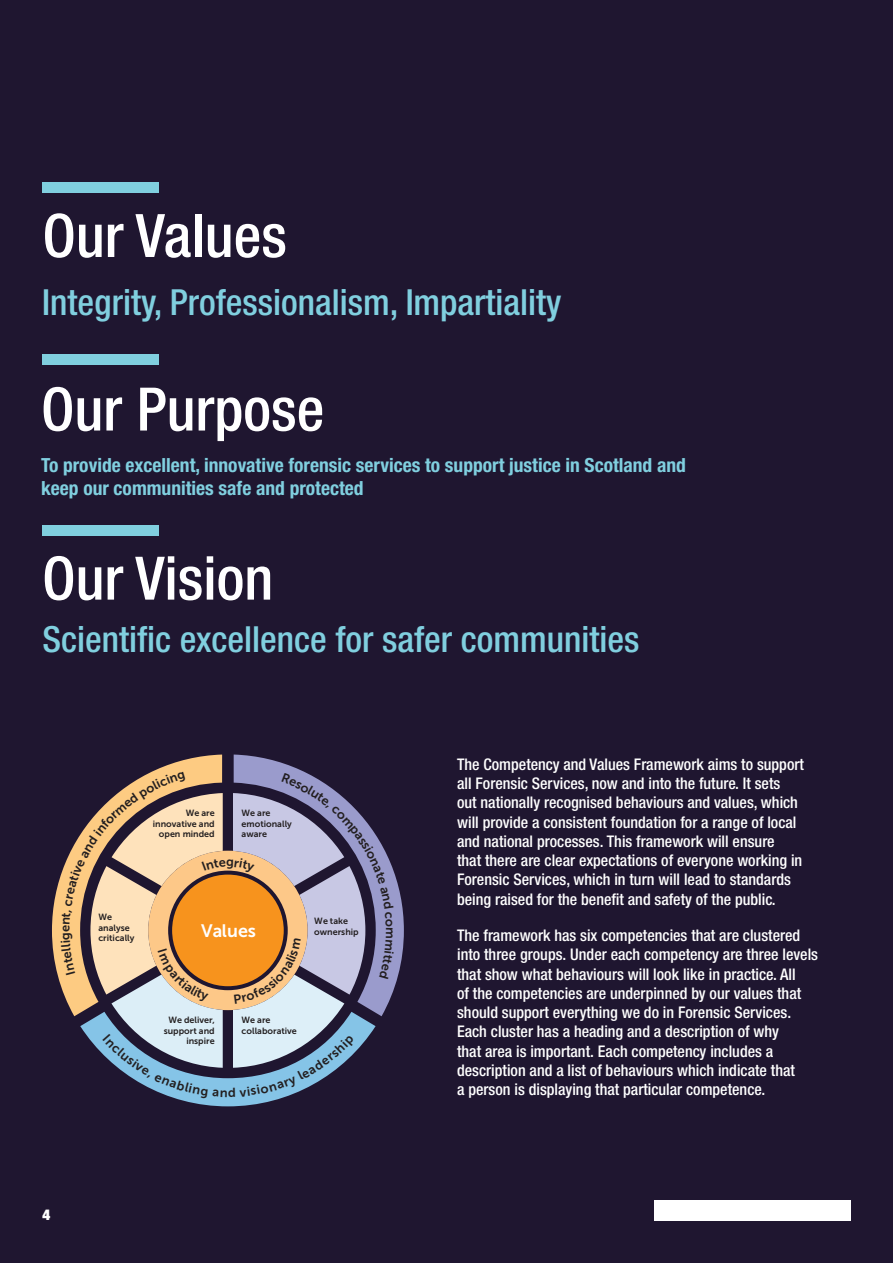
<style>
.page{position:relative;width:893px;height:1263px;background:#1f1630}
.page>*{position:absolute;margin:0;border:0;box-sizing:border-box;transform-origin:0 0}
.Values_head{font:500 condensed 60px "Helvetica Neue LT Pro";color:#fff}
.Body_Strong_blue{font:500 condensed 36px "Helvetica Neue LT Pro";color:#80cfdf}
.First_Para_blue{font:700 condensed 19.5px/22.5px "Helvetica Neue LT Pro";color:#80cfdf}
.t1{font:18px "Museo Sans 700";color:#fff}
.Body_White{font:500 condensed 16.05px/19.2px "Helvetica Neue LT Pro";color:#fff}
.Page_Head{font:900 condensed 15px "Helvetica Neue LT Pro";color:#fff}
.t2{font:9px/10.8px "Museo Sans 700";color:#231f20}
</style>
<div class="page">
<div style="left:43px;top:183px;width:116px;height:10px;background:#80cfdf"></div>
<div style="left:43px;top:525px;width:116px;height:10px;background:#80cfdf"></div>
<div style="left:43px;top:354px;width:116px;height:10px;background:#80cfdf"></div>
<div style="left:654px;top:1200px;width:196px;height:20px;background:#fff"></div>
<svg style="left:52px;top:754px;width:352px;height:352px"></svg>
<p class="Values_head" style="left:43px;top:200px;width:246px">Our Values</p>
<p class="Body_Strong_blue" style="left:42px;top:281px;width:521px">Integrity, Professionalism, Impartiality</p>
<p class="Values_head" style="left:41px;top:373px;width:285px">Our Purpose</p>
<p class="First_Para_blue" style="left:41px;top:454px;width:646px">To provide excellent, innovative forensic services to support justice in Scotland and keep our communities safe and protected</p>
<p class="Values_head" style="left:42px;top:542px;width:232px">Our Vision</p>
<p class="Body_Strong_blue" style="left:43px;top:618px;width:598px">Scientific excellence for safer communities</p>
<p class="t2" style="left:153px;top:807px;width:63px;text-align:right">We are innovative and open minded</p>
<p class="t2" style="left:242px;top:807px;width:52px">We are emotionally aware</p>
<p class="t2" style="left:98px;top:911px;width:38px">We analyse critically</p>
<p class="t2" style="left:314px;top:915px;width:46px">We take ownership</p>
<p class="t1" style="left:201px;top:921px;width:56px">Values</p>
<p class="t2" style="left:164px;top:1014px;width:52px;text-align:right">We deliver, support and inspire</p>
<p class="t2" style="left:242px;top:1014px;width:57px">We are collaborative</p>
<p class="Page_Head" style="left:43px;top:1205px;width:9px">4</p>
<p class="Body_White" style="left:457px;top:754px;width:348px">The Competency and Values Framework aims to support all Forensic Services, now and into the future. It sets out nationally recognised behaviours and values, which will provide a consistent foundation for a range of local and national processes. This framework will ensure<br>that there are clear expectations of everyone working in Forensic Services, which in turn will lead to standards being raised for the benefit and safety of the public.</p>
<p class="Body_White" style="left:457px;top:925px;width:362px">The framework has six competencies that are clustered into three groups. Under each competency are three levels that show what behaviours will look like in practice. All<br>of the competencies are underpinned by our values that should support everything we do in Forensic Services.<br>Each cluster has a heading and a description of why<br>that area is important. Each competency includes a description and a list of behaviours which indicate that<br>a person is displaying that particular competence.</p>
</div>
